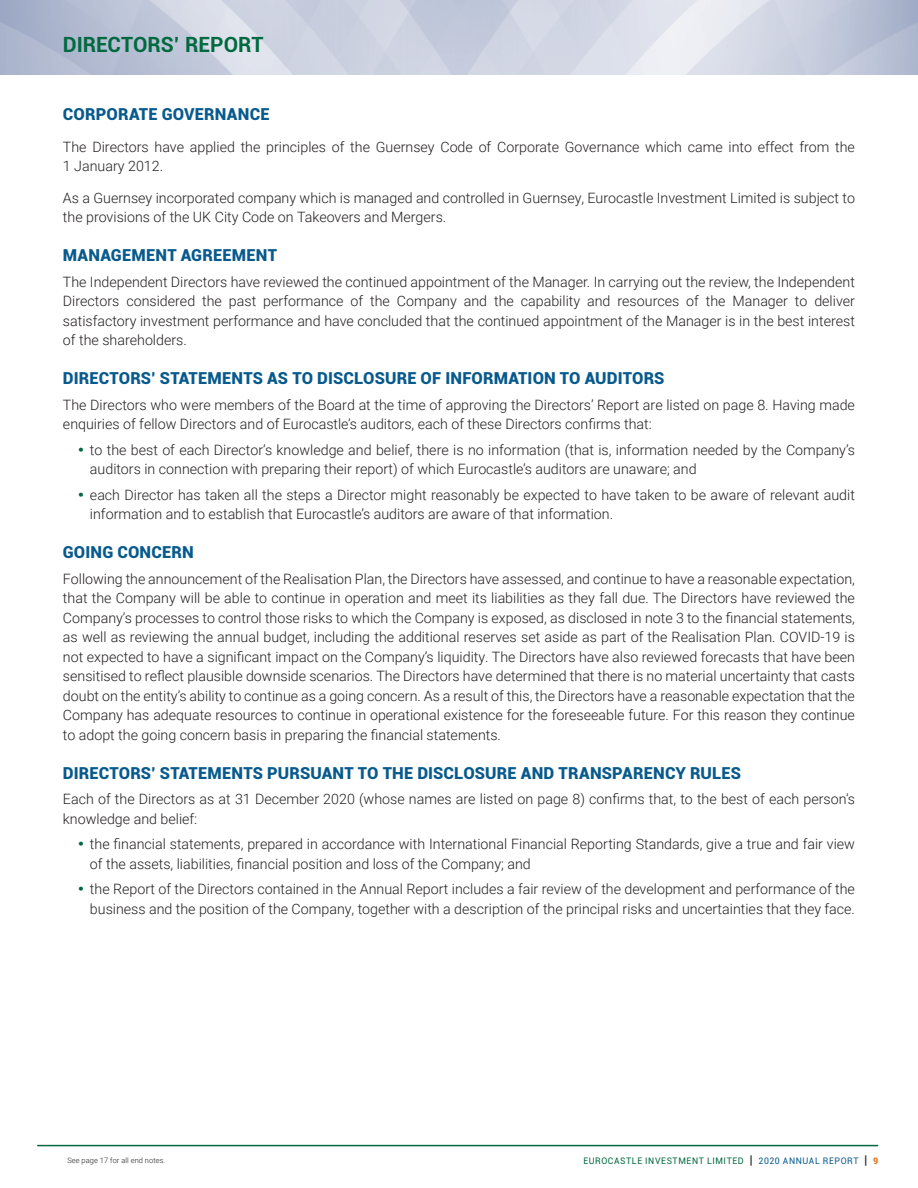
<style>
.page{position:relative;width:918px;height:1188px;background:#fff}
.page>*{position:absolute;margin:0;border:0;box-sizing:border-box;transform-origin:0 0}
.t1{font:700 21px "Roboto";color:#00693f}
.t2{font:900 16.5px "Roboto";letter-spacing:.01em;color:#085a8d}
.t3{font:300 14.25px/19.5px "Roboto";color:#231f20}
.t4{font:9px "Roboto";letter-spacing:.07em;color:#00693f}
.t5{font:300 7.5px "Roboto";letter-spacing:.01em;color:#231f20}
.s1{color:#00693f}
.s2{font-size:12px;color:#231f20}
.s3{color:#085a8d}
.s4{font-weight:900;color:#e67625}
</style>
<div class="page">
<hr style="left:38px;top:1145px;width:840px;height:1px;background:#00693f">
<h1 class="t1" style="left:63px;top:29px;width:202px">DIRECTORS’ REPORT</h1>
<p class="t2" style="left:63px;top:103px;width:208px">CORPORATE GOVERNANCE</p>
<p class="t3" style="left:63px;top:136px;width:793px">The Directors have applied the principles of the Guernsey Code of Corporate Governance which came into effect from the<br>1 January 2012.</p>
<p class="t3" style="left:63px;top:187px;width:793px">As a Guernsey incorporated company which is managed and controlled in Guernsey, Eurocastle Investment Limited is subject to the provisions of the UK City Code on Takeovers and Mergers.</p>
<p class="t2" style="left:63px;top:244px;width:216px">MANAGEMENT AGREEMENT</p>
<p class="t3" style="left:63px;top:271px;width:794px;text-align:justify">The Independent Directors have reviewed the continued appointment of the Manager. In carrying out the review, the Independent Directors considered the past performance of the Company and the capability and resources of the Manager to deliver satisfactory investment performance and have concluded that the continued appointment of the Manager is in the best interest of the shareholders.</p>
<p class="t2" style="left:63px;top:367px;width:603px">DIRECTORS’ STATEMENTS AS TO DISCLOSURE OF INFORMATION TO AUDITORS</p>
<p class="t3" style="left:63px;top:394px;width:793px">The Directors who were members of the Board at the time of approving the Directors’ Report are listed on page 8. Having made enquiries of fellow Directors and of Eurocastle’s auditors, each of these Directors confirms that:</p>
<p class="t3" style="left:90px;top:439px;width:766px;text-indent:-12px"><span class="s1">•</span> to the best of each Director’s knowledge and belief, there is no information (that is, information needed by the Company’s auditors in connection with preparing their report) of which Eurocastle’s auditors are unaware; and</p>
<p class="t3" style="left:90px;top:484px;width:766px;text-indent:-12px"><span class="s1">•</span> each Director has taken all the steps a Director might reasonably be expected to have taken to be aware of relevant audit information and to establish that Eurocastle’s auditors are aware of that information.</p>
<p class="t2" style="left:63px;top:541px;width:132px">GOING CONCERN</p>
<p class="t3" style="left:63px;top:568px;width:794px;text-align:justify">Following the announcement of the Realisation Plan, the Directors have assessed, and continue to have a reasonable expectation, that the Company will be able to continue in operation and meet its liabilities as they fall due. The Directors have reviewed the Company’s processes to control those risks to which the Company is exposed, as disclosed in note 3 to the financial statements, as well as reviewing the annual budget, including the additional reserves set aside as part of the Realisation Plan. COVID-19 is not expected to have a significant impact on the Company’s liquidity. The Directors have also reviewed forecasts that have been sensitised to reflect plausible downside scenarios. The Directors have determined that there is no material uncertainty that casts doubt on the entity’s ability to continue as a going concern. As a result of this, the Directors have a reasonable expectation that the Company has adequate resources to continue in operational existence for the foreseeable future. For this reason they continue to adopt the going concern basis in preparing the financial statements.</p>
<p class="t2" style="left:63px;top:761px;width:680px">DIRECTORS’ STATEMENTS PURSUANT TO THE DISCLOSURE AND TRANSPARENCY RULES</p>
<p class="t3" style="left:63px;top:789px;width:793px">Each of the Directors as at 31 December 2020 (whose names are listed on page 8) confirms that, to the best of each person’s knowledge and belief:</p>
<p class="t3" style="left:90px;top:834px;width:767px;text-indent:-12px"><span class="s1">•</span> the financial statements, prepared in accordance with International Financial Reporting Standards, give a true and fair view of the assets, liabilities, financial position and loss of the Company; and</p>
<p class="t3" style="left:78px;top:879px;width:779px;text-align:right"><span class="s1">•</span> the Report of the Directors contained in the Annual Report includes a fair review of the development and performance of the business and the position of the Company, together with a description of the principal risks and uncertainties that they face.</p>
<p class="t5" style="left:67px;top:1155px;width:99px">See page 17 for all end notes.</p>
<p class="t4" style="left:583px;top:1155px;width:297px">EUROCASTLE INVESTMENT LIMITED <span class="s2">|</span> <span class="s3">2020 ANNUAL REPORT</span> <span class="s2">|</span> <span class="s4">9</span></p>
</div>
